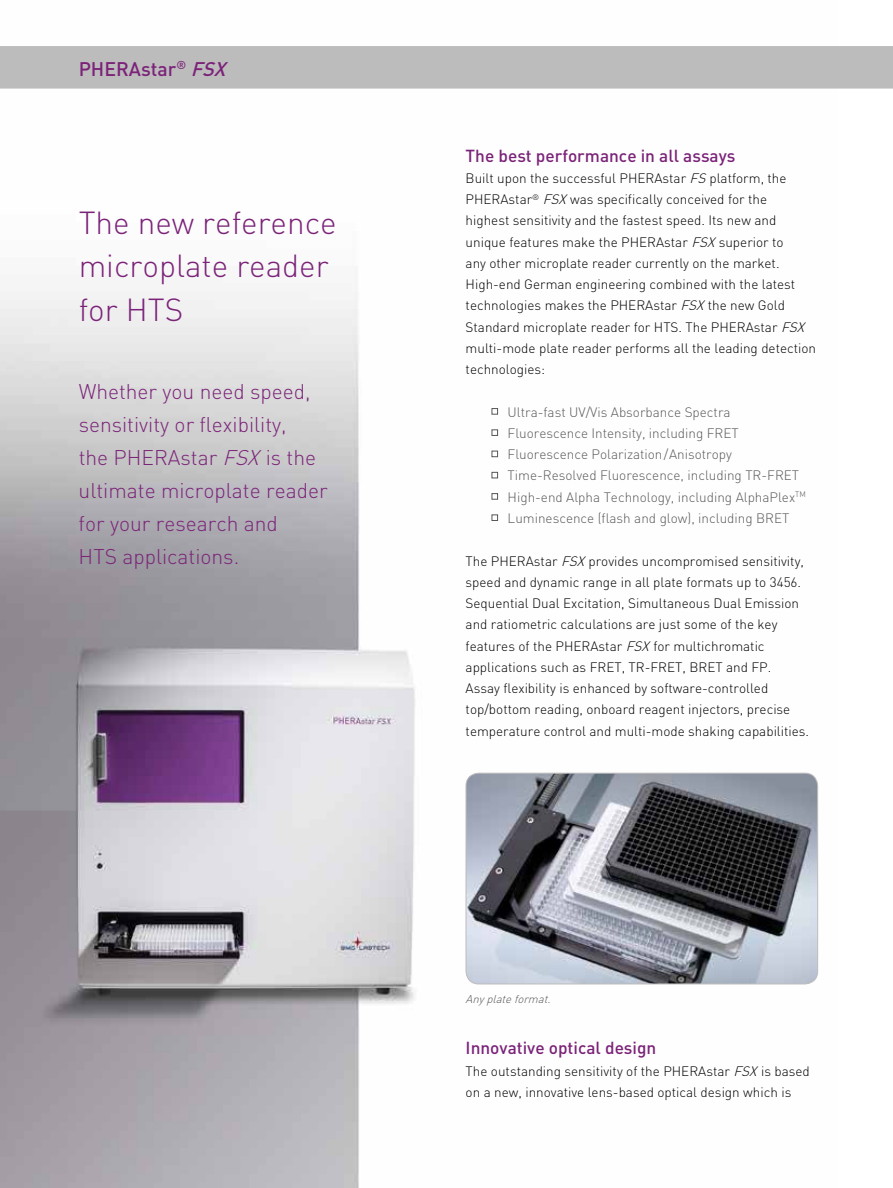
<style>
.page{position:relative;width:893px;height:1188px;background:#fff}
.page>*{position:absolute;margin:0;border:0;box-sizing:border-box;transform-origin:0 0}
.t1{font:300 31.5px/43.5px "DIN";color:#7b2379}
.t2{font:300 21px/33px "DIN";color:#7b2379}
.t3{font:500 19.5px "DIN";color:#7b2379}
.t4{font:500 17.25px "DIN";color:#7b2379}
.t5{font:300 13.5px/21.3px "DIN";color:#000}
.t6{font:300 13.5px/21.3px "DIN";color:#575756}
.t7{font:italic 300 11.25px "DIN";color:#575756}
.s1{font-style:italic}
</style>
<div class="page">
<img style="left:0;top:291px;width:819px;height:897px">
<svg style="left:491px;top:408px;width:7px;height:7px"></svg>
<svg style="left:491px;top:429px;width:7px;height:7px"></svg>
<svg style="left:491px;top:450px;width:7px;height:7px"></svg>
<svg style="left:491px;top:472px;width:7px;height:7px"></svg>
<svg style="left:491px;top:493px;width:7px;height:7px"></svg>
<svg style="left:491px;top:514px;width:7px;height:7px"></svg>
<div style="left:0;top:46px;width:893px;height:43px;background:#bdbcbc"></div>
<img style="left:466px;top:773px;width:352px;height:211px">
<div style="left:466px;top:773px;width:352px;height:211px;border:1px solid #bdbcbc;border-radius:13px"></div>
<h3 class="t3" style="left:79px;top:56px;width:154px">PHERAstar<sup>®</sup> <span class="s1">FSX</span></h3>
<h1 class="t1" style="left:79px;top:200px;width:260px">The new reference microplate reader for HTS</h1>
<h2 class="t2" style="left:79px;top:375px;width:250px">Whether you need speed, sensitivity or flexibility,<br>the PHERAstar <span class="s1">FSX</span>is the ultimate microplate reader for your research and<br>HTS applications.</h2>
<p class="t4" style="left:466px;top:144px;width:271px">The best performance in all assays</p>
<p class="t5" style="left:466px;top:167px;width:352px">Built upon the successful PHERAstar <span class="s1">FS</span>platform, the PHERAstar<sup>®</sup> <span class="s1">FSX</span>was specifically conceived for the<br>highest sensitivity and the fastest speed. Its new and unique features make the PHERAstar <span class="s1">FSX</span>superior to<br>any other microplate reader currently on the market.<br>High-end German engineering combined with the latest technologies makes the PHERAstar <span class="s1">FSX</span>the new Gold Standard microplate reader for HTS. The PHERAstar <span class="s1">FSX </span>multi-mode plate reader performs all the leading detection technologies:</p>
<p class="t6" style="left:508px;top:401px;width:300px">Ultra-fast UV/Vis Absorbance Spectra Fluorescence Intensity, including FRET Fluorescence Polarization/Anisotropy Time-Resolved Fluorescence, including TR-FRET High-end Alpha Technology, including AlphaPlex<sup>TM </sup>Luminescence (flash and glow), including BRET</p>
<p class="t5" style="left:466px;top:550px;width:345px">The PHERAstar <span class="s1">FSX</span>provides uncompromised sensitivity, speed and dynamic range in all plate formats up to 3456.<br>Sequential Dual Excitation, Simultaneous Dual Emission and ratiometric calculations are just some of the key features of the PHERAstar <span class="s1">FSX</span>for multichromatic applications such as FRET, TR-FRET, BRET and FP.<br>Assay flexibility is enhanced by software-controlled top/bottom reading, onboard reagent injectors, precise temperature control and multi-mode shaking capabilities.</p>
<p class="t7" style="left:466px;top:992px;width:90px">Anyplateformat.</p>
<p class="t4" style="left:466px;top:1037px;width:192px">Innovative optical design</p>
<p class="t5" style="left:466px;top:1060px;width:346px">The outstanding sensitivity of the PHERAstar <span class="s1">FSX</span>is based on a new, innovative lens-based optical design which is</p>
</div>
